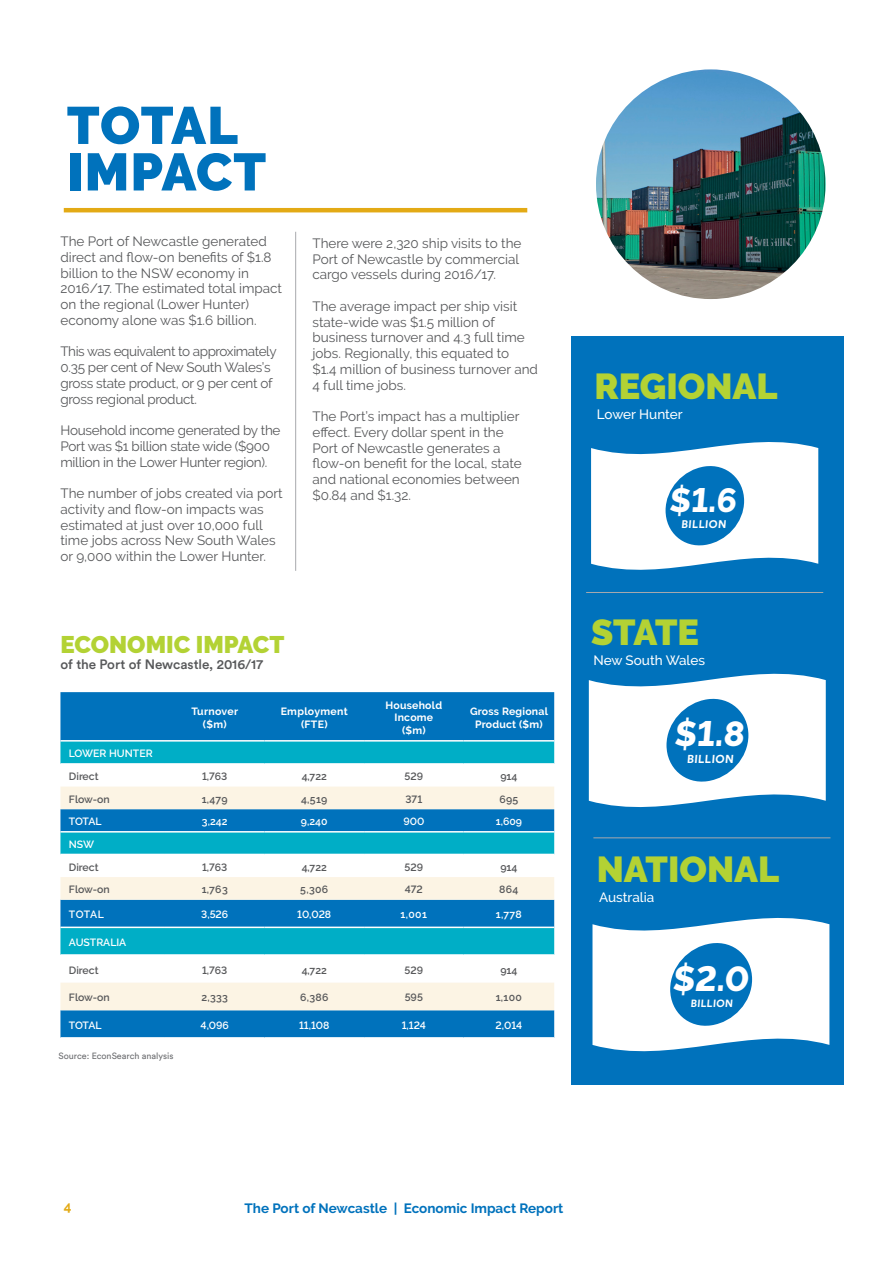
<style>
.page{position:relative;width:893px;height:1263px;background:#fff}
.page>*{position:absolute;margin:0;border:0;box-sizing:border-box;transform-origin:0 0}
.t1{font:900 52.5px/46.5px "Raleway";letter-spacing:.01em;color:#0072bc}
.t2{font:900 36px "Raleway";color:#b3d234}
.t3{font:800 34.95px "Raleway";color:#fff}
.t4{font:800 33.45px "Raleway";color:#fff}
.t5{font:900 24px "Raleway";color:#b3d234}
.t6{font:13.5px/15.8px "Raleway";color:#57585a}
.t7{font:13.5px/15.8px "Raleway";letter-spacing:-.025em;color:#57585a}
.t8{font:13.5px/15.8px "Raleway";letter-spacing:-.02em;color:#57585a}
.t9{font:700 13.5px "Raleway";color:#0072bc}
.t10{font:500 13.5px "Raleway";color:#fff}
.t11{font:500 13.5px "Circular Std";color:#57585a}
.t12{font:700 13.5px "Raleway";color:#e3aa15}
.t13{font:700 11.4px "Circular Std";color:#fff}
.t14{font:700 10.95px "Circular Std";color:#fff}
.t15{font:600 10.5px "Raleway";color:#57585a}
.t16{font:600 10.5px "Raleway";color:#fff}
.t17{font:700 10.5px/12.6px "Raleway";letter-spacing:.02em;color:#fff;text-align:center}
.t18{font:700 10.35px "Circular Std";color:#fff}
.t19{font:9px "Circular Std";color:#6c6d70}
</style>
<div class="page">
<div style="left:571px;top:336px;width:272px;height:748px;background:#0072bc"></div>
<hr style="left:64px;top:208px;width:463px;height:4px;background:#e3aa15">
<img style="left:596px;top:69px;width:230px;height:230px;border-radius:115px">
<div style="left:60px;top:692px;width:494px;height:345px;background:#0072bc"></div>
<div style="left:60px;top:741px;width:494px;height:22px;background:#00aec6"></div>
<svg style="left:60px;top:765px;width:494px;height:21px"></svg>
<svg style="left:60px;top:786px;width:494px;height:224px"></svg>
<hr style="left:60px;top:740px;width:105px;height:1px;background:#fff">
<hr style="left:165px;top:740px;width:100px;height:1px;background:#fff">
<hr style="left:265px;top:740px;width:99px;height:1px;background:#fff">
<hr style="left:364px;top:740px;width:100px;height:1px;background:#fff">
<hr style="left:464px;top:740px;width:90px;height:1px;background:#fff">
<hr style="left:60px;top:763px;width:105px;height:2px;background:#fff">
<hr style="left:165px;top:763px;width:100px;height:2px;background:#fff">
<hr style="left:265px;top:763px;width:99px;height:2px;background:#fff">
<hr style="left:364px;top:763px;width:100px;height:2px;background:#fff">
<hr style="left:464px;top:763px;width:90px;height:2px;background:#fff">
<hr style="left:60px;top:831px;width:105px;height:1px;background:#fff">
<hr style="left:165px;top:831px;width:100px;height:1px;background:#fff">
<hr style="left:265px;top:831px;width:99px;height:1px;background:#fff">
<hr style="left:364px;top:831px;width:100px;height:1px;background:#fff">
<hr style="left:464px;top:831px;width:90px;height:1px;background:#fff">
<hr style="left:60px;top:854px;width:105px;height:1px;background:#fff">
<hr style="left:165px;top:854px;width:100px;height:1px;background:#fff">
<hr style="left:265px;top:854px;width:99px;height:1px;background:#fff">
<hr style="left:364px;top:854px;width:100px;height:1px;background:#fff">
<hr style="left:464px;top:854px;width:90px;height:1px;background:#fff">
<hr style="left:60px;top:926px;width:105px;height:2px;background:#fff">
<hr style="left:165px;top:926px;width:100px;height:2px;background:#fff">
<hr style="left:265px;top:926px;width:99px;height:2px;background:#fff">
<hr style="left:364px;top:926px;width:100px;height:2px;background:#fff">
<hr style="left:464px;top:926px;width:90px;height:2px;background:#fff">
<hr style="left:60px;top:954px;width:105px;height:2px;background:#fff">
<hr style="left:165px;top:954px;width:100px;height:2px;background:#fff">
<hr style="left:265px;top:954px;width:99px;height:2px;background:#fff">
<hr style="left:364px;top:954px;width:100px;height:2px;background:#fff">
<hr style="left:464px;top:954px;width:90px;height:2px;background:#fff">
<svg style="left:591px;top:442px;width:227px;height:128px"></svg>
<svg style="left:589px;top:673px;width:237px;height:135px"></svg>
<hr style="left:295px;top:232px;width:1px;height:339px;background:#a8a9ad">
<svg style="left:592px;top:917px;width:237px;height:135px"></svg>
<hr style="left:586px;top:592px;width:237px;height:1px;background:#a8a9ad">
<hr style="left:593px;top:837px;width:237px;height:1px;background:#a8a9ad">
<h1 class="t1" style="left:67px;top:102px;width:201px">TOTAL<br>IMPACT</h1>
<p class="t6" style="left:60px;top:233px;width:223px">The Port of Newcastle generated direct and flow-on benefits of $1.8 billion to the NSW economy in<br>2016/17. The estimated total impact on the regional (Lower Hunter) economy alone was $1.6 billion.</p>
<p class="t7" style="left:60px;top:344px;width:218px">This was equivalent to approximately<br>0.35 per cent of New South Wales’s gross state product, or 9 per cent of gross regional product.</p>
<p class="t8" style="left:60px;top:422px;width:222px">Household income generated by the<br>Port was $1 billion state wide ($900 million in the Lower Hunter region).</p>
<p class="t6" style="left:60px;top:485px;width:224px">The number of jobs created via port activity and flow-on impacts was estimated at just over 10,000 full time jobs across New South Wales or 9,000 within the Lower Hunter.</p>
<p class="t6" style="left:312px;top:235px;width:210px">There were 2,320 ship visits to the<br>Port of Newcastle by commercial cargo vessels during 2016/17.</p>
<p class="t6" style="left:312px;top:298px;width:227px">The average impact per ship visit state-wide was $1.5 million of business turnover and 4.3 full time jobs. Regionally, this equated to<br>$1.4 million of business turnover and<br>4 full time jobs.</p>
<p class="t6" style="left:312px;top:408px;width:211px">The Port’s impact has a multiplier effect. Every dollar spent in the<br>Port of Newcastle generates a flow-on benefit for the local, state and national economies between $0.84 and $1.32.</p>
<h3 class="t5" style="left:60px;top:631px;width:225px">ECONOMIC IMPACT</h3>
<p class="t11" style="left:60px;top:655px;width:204px">of the Port of Newcastle, 2016/17</p>
<p class="t17" style="left:192px;top:705px;width:48px">Turnover ($m)</p>
<p class="t17" style="left:281px;top:705px;width:69px">Employment (FTE)</p>
<p class="t17" style="left:386px;top:699px;width:58px">Household<br>Income ($m)</p>
<p class="t17" style="left:470px;top:705px;width:79px">Gross Regional<br>Product ($m)</p>
<p class="t16" style="left:69px;top:747px;width:85px">LOWER HUNTER</p>
<p class="t15" style="left:69px;top:770px;width:31px">Direct</p>
<p class="t15" style="left:202px;top:770px;width:27px">1,763</p>
<p class="t15" style="left:302px;top:770px;width:27px">4,722</p>
<p class="t15" style="left:405px;top:770px;width:20px">529</p>
<p class="t15" style="left:500px;top:770px;width:19px">914</p>
<p class="t15" style="left:69px;top:793px;width:42px">Flow-on</p>
<p class="t15" style="left:202px;top:793px;width:28px">1,479</p>
<p class="t15" style="left:301px;top:793px;width:28px">4,519</p>
<p class="t15" style="left:405px;top:793px;width:18px">371</p>
<p class="t15" style="left:499px;top:793px;width:20px">695</p>
<p class="t16" style="left:69px;top:816px;width:34px">TOTAL</p>
<p class="t16" style="left:202px;top:816px;width:27px">3,242</p>
<p class="t16" style="left:301px;top:816px;width:28px">9,240</p>
<p class="t16" style="left:403px;top:816px;width:22px">900</p>
<p class="t16" style="left:496px;top:816px;width:28px">1,609</p>
<p class="t16" style="left:69px;top:838px;width:27px">NSW</p>
<p class="t15" style="left:69px;top:861px;width:31px">Direct</p>
<p class="t15" style="left:202px;top:861px;width:27px">1,763</p>
<p class="t15" style="left:302px;top:861px;width:27px">4,722</p>
<p class="t15" style="left:405px;top:861px;width:20px">529</p>
<p class="t15" style="left:500px;top:861px;width:19px">914</p>
<p class="t15" style="left:69px;top:883px;width:42px">Flow-on</p>
<p class="t15" style="left:202px;top:883px;width:28px">1,763</p>
<p class="t15" style="left:300px;top:883px;width:29px">5,306</p>
<p class="t15" style="left:405px;top:883px;width:20px">472</p>
<p class="t15" style="left:499px;top:883px;width:21px">864</p>
<p class="t16" style="left:69px;top:909px;width:37px">TOTAL</p>
<p class="t16" style="left:201px;top:909px;width:29px">3,526</p>
<p class="t16" style="left:297px;top:909px;width:35px">10,028</p>
<p class="t16" style="left:401px;top:909px;width:28px">1,001</p>
<p class="t16" style="left:496px;top:909px;width:28px">1,778</p>
<p class="t16" style="left:69px;top:936px;width:59px">AUSTRALIA</p>
<p class="t15" style="left:69px;top:964px;width:31px">Direct</p>
<p class="t15" style="left:202px;top:964px;width:27px">1,763</p>
<p class="t15" style="left:302px;top:964px;width:27px">4,722</p>
<p class="t15" style="left:405px;top:964px;width:20px">529</p>
<p class="t15" style="left:500px;top:964px;width:19px">914</p>
<p class="t15" style="left:69px;top:992px;width:42px">Flow-on</p>
<p class="t15" style="left:201px;top:992px;width:28px">2,333</p>
<p class="t15" style="left:300px;top:992px;width:30px">6,386</p>
<p class="t15" style="left:405px;top:992px;width:20px">595</p>
<p class="t15" style="left:496px;top:992px;width:28px">1,100</p>
<p class="t16" style="left:69px;top:1019px;width:34px">TOTAL</p>
<p class="t16" style="left:201px;top:1019px;width:30px">4,096</p>
<p class="t16" style="left:299px;top:1019px;width:32px">11,108</p>
<p class="t16" style="left:402px;top:1019px;width:26px">1,124</p>
<p class="t16" style="left:496px;top:1019px;width:28px">2,014</p>
<p class="t19" style="left:59px;top:1050px;width:117px">Source: EconSearch analysis</p>
<h2 class="t2" style="left:594px;top:365px;width:185px">REGIONAL</h2>
<p class="t10" style="left:597px;top:406px;width:88px">Lower Hunter</p>
<h3 class="t4" style="left:669px;top:481px;width:72px">$1.6</h3>
<p class="t14" style="left:681px;top:517px;width:48px">BILLION</p>
<h2 class="t2" style="left:591px;top:611px;width:109px">STATE</h2>
<p class="t10" style="left:593px;top:652px;width:113px">New South Wales</p>
<h3 class="t3" style="left:674px;top:713px;width:75px">$1.8</h3>
<p class="t13" style="left:687px;top:751px;width:50px">BILLION</p>
<h2 class="t2" style="left:597px;top:849px;width:184px">NATIONAL</h2>
<p class="t10" style="left:599px;top:890px;width:57px">Australia</p>
<h3 class="t3" style="left:672px;top:959px;width:82px">$2.0</h3>
<p class="t18" style="left:690px;top:997px;width:45px">BILLION</p>
<p class="t12" style="left:64px;top:1198px;width:9px">4</p>
<p class="t9" style="left:244px;top:1200px;width:320px">The Port of Newcastle | Economic Impact Report</p>
</div>
